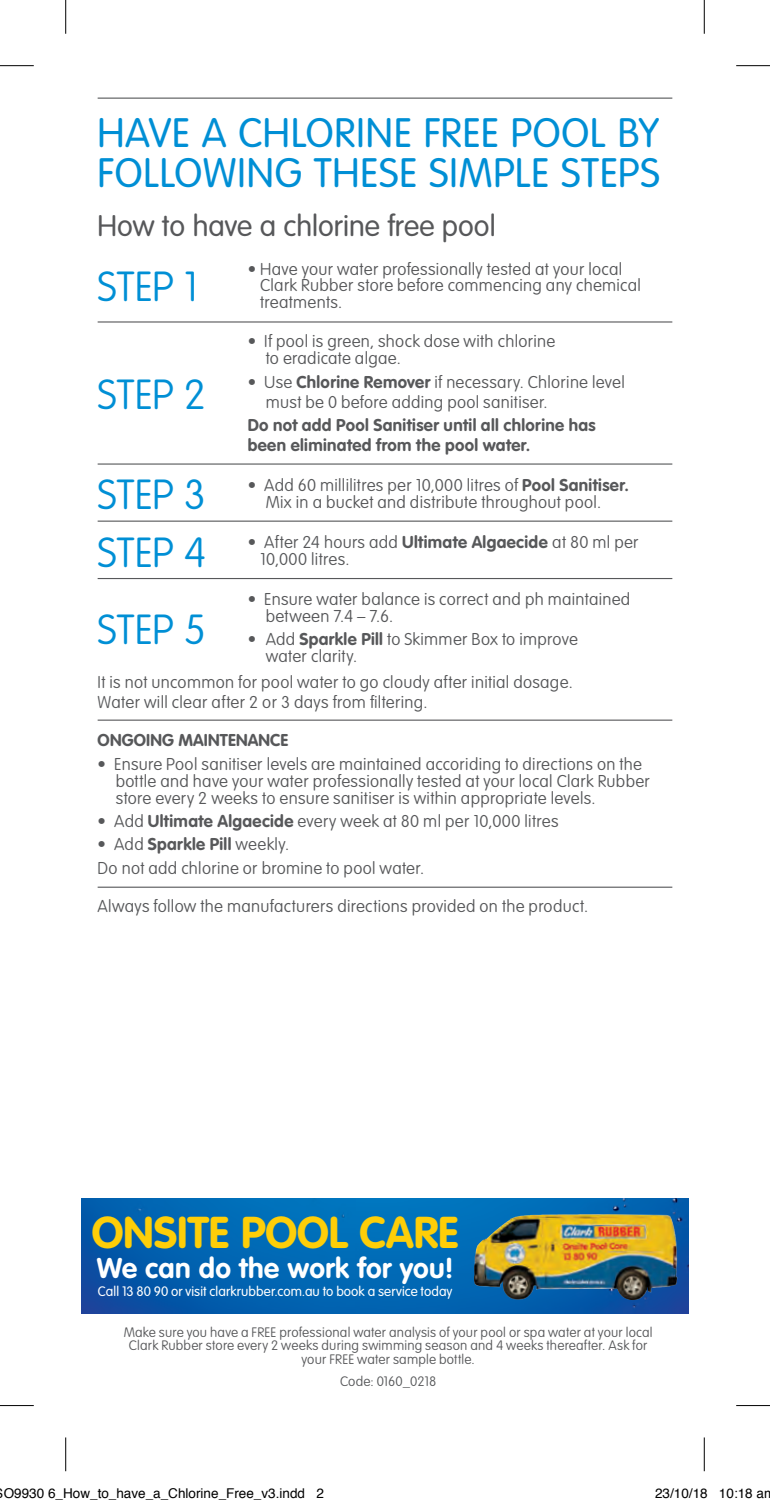
<style>
.page{position:relative;width:770px;height:1505px;background:#fff}
.page>*{position:absolute;margin:0;border:0;box-sizing:border-box;transform-origin:0 0}
.t1{font:700 43.88px "VAG Rounded";color:#fece08}
.t2{font:100 41.4px/57.1px "VAG Rounded";letter-spacing:.005em;color:#008fd5}
.t3{font:300 40.5px/40.5px "VAG Rounded";letter-spacing:.02em;color:#008fd5}
.t4{font:300 29.25px "VAG Rounded";color:#57585a}
.t5{font:700 28.12px "VAG Rounded";letter-spacing:.015em;color:#fff}
.t6{font:100 16.88px/16.9px "VAG Rounded";letter-spacing:.02em;color:#57585a}
.t7{font:700 16.88px/20.2px "VAG Rounded";letter-spacing:.02em;color:#57585a}
.t8{font:100 13.5px/13.5px "VAG Rounded";letter-spacing:.015em;color:#57585a;text-align:center}
.t9{font:13.5px "Helvetica";color:#000}
.t10{font:300 13.5px "VAG Rounded";letter-spacing:.005em;color:#fff}
.s1{font-weight:700}
</style>
<div class="page">
<hr style="left:98px;top:98px;width:574px;height:1px;background:#57585a">
<hr style="left:98px;top:321px;width:574px;height:1px;background:#57585a">
<hr style="left:98px;top:463px;width:574px;height:1px;background:#57585a">
<hr style="left:98px;top:520px;width:574px;height:1px;background:#57585a">
<hr style="left:98px;top:578px;width:574px;height:1px;background:#57585a">
<hr style="left:98px;top:719px;width:574px;height:1px;background:#57585a">
<hr style="left:98px;top:886px;width:574px;height:1px;background:#57585a">
<img style="left:82px;top:1198px;width:605px;height:115px">
<img style="left:473px;top:1214px;width:174px;height:86px">
<hr style="left:0;top:65px;width:34px;height:1px;background:#000">
<hr style="left:735px;top:65px;width:34px;height:1px;background:#000">
<hr style="left:0;top:1405px;width:34px;height:1px;background:#000">
<hr style="left:735px;top:1405px;width:34px;height:1px;background:#000">
<hr style="left:65px;top:0;width:1px;height:34px;background:#000">
<hr style="left:65px;top:1437px;width:1px;height:34px;background:#000">
<hr style="left:703px;top:0;width:1px;height:34px;background:#000">
<hr style="left:703px;top:1437px;width:1px;height:34px;background:#000">
<h3 class="t3" style="left:98px;top:112px;width:563px">HAVE A CHLORINE FREE POOL BY<br>FOLLOWING THESE SIMPLE STEPS</h3>
<h3 class="t4" style="left:98px;top:209px;width:399px">How to have a chlorine free pool</h3>
<h2 class="t2" style="left:98px;top:258px;width:102px">STEP 1</h2>
<p class="t6" style="left:260px;top:260px;width:382px;text-indent:-12px">• Have your water professionally tested at your local<br>Clark Rubber store before commencing any chemical treatments.</p>
<p class="t6" style="left:265px;top:333px;width:291px;text-indent:-18px">• If pool is green, shock dose with chlorine to eradicate algae.</p>
<p class="t6" style="left:265px;top:371px;width:360px;line-height:20.2px;text-indent:-18px">• Use <span class="s1">Chlorine Remover</span> if necessary. Chlorine level must be 0 before adding pool sanitiser.</p>
<p class="t7" style="left:247px;top:415px;width:349px">Do not add Pool Sanitiser until all chlorine has been eliminated from the pool water.</p>
<p class="t6" style="left:247px;top:477px;width:382px;text-align:center">• Add 60 millilitres per 10,000 litres of <span class="s1">Pool Sanitiser.<br></span>Mix in a bucket and distribute throughout pool.</p>
<p class="t6" style="left:260px;top:534px;width:379px;text-indent:-13px">• After 24 hours add <span class="s1">Ultimate Algaecide</span> at 80 ml per<br>10,000 litres.</p>
<p class="t6" style="left:265px;top:590px;width:366px;text-indent:-18px">• Ensure water balance is correct and ph maintained between 7.4 – 7.6.</p>
<p class="t6" style="left:265px;top:631px;width:313px;text-indent:-18px">• Add <span class="s1">Sparkle Pill</span> to Skimmer Box to improve water clarity.</p>
<p class="t6" style="left:98px;top:672px;width:476px;line-height:20px">It is not uncommon for pool water to go cloudy after initial dosage.<br>Water will clear after 2 or 3 days from filtering.</p>
<p class="t7" style="left:98px;top:730px;width:192px">ONGOING MAINTENANCE</p>
<p class="t6" style="left:116px;top:755px;width:535px;text-indent:-18px">• Ensure Pool sanitiser levels are maintained accoriding to directions on the bottle and have your water professionally tested at your local Clark Rubber store every 2 weeks to ensure sanitiser is within appropriate levels.</p>
<p class="t6" style="left:98px;top:812px;width:462px">• Add <span class="s1">Ultimate Algaecide</span> every week at 80 ml per 10,000 litres</p>
<p class="t6" style="left:98px;top:832px;width:328px;line-height:23.4px">• Add <span class="s1">Sparkle Pill</span> weekly.<br>Do not add chlorine or bromine to pool water.</p>
<h2 class="t2" style="left:98px;top:366px;width:110px">STEP 2</h2>
<h2 class="t2" style="left:98px;top:466px;width:110px">STEP 3<br>STEP 4</h2>
<h2 class="t2" style="left:98px;top:601px;width:110px">STEP 5</h2>
<p class="t6" style="left:98px;top:897px;width:491px">Always follow the manufacturers directions provided on the product.</p>
<h1 class="t1" style="left:92px;top:1206px;width:368px">ONSITE POOL CARE</h1>
<h3 class="t5" style="left:97px;top:1251px;width:358px">We can do the work for you!</h3>
<p class="t10" style="left:98px;top:1283px;width:356px">Call 13 80 90 or visit clarkrubber.com.au to book a service today</p>
<p class="t8" style="left:124px;top:1324px;width:530px">Make sure you have a FREE professional water analysis of your pool or spa water at your local<br>Clark Rubber store every 2 weeks during swimming season and 4 weeks thereafter. Ask for your FREE water sample bottle.</p>
<p class="t8" style="left:340px;top:1374px;width:98px">Code: 0160_0218</p>
<p class="t9" style="left:4px;top:1483px;width:321px">O9930 6_How_to_have_a_Chlorine_Free_v3.indd 2</p>
<p class="t9" style="left:654px;top:1483px;width:122px">23/10/18 10:18 am</p>
</div>
